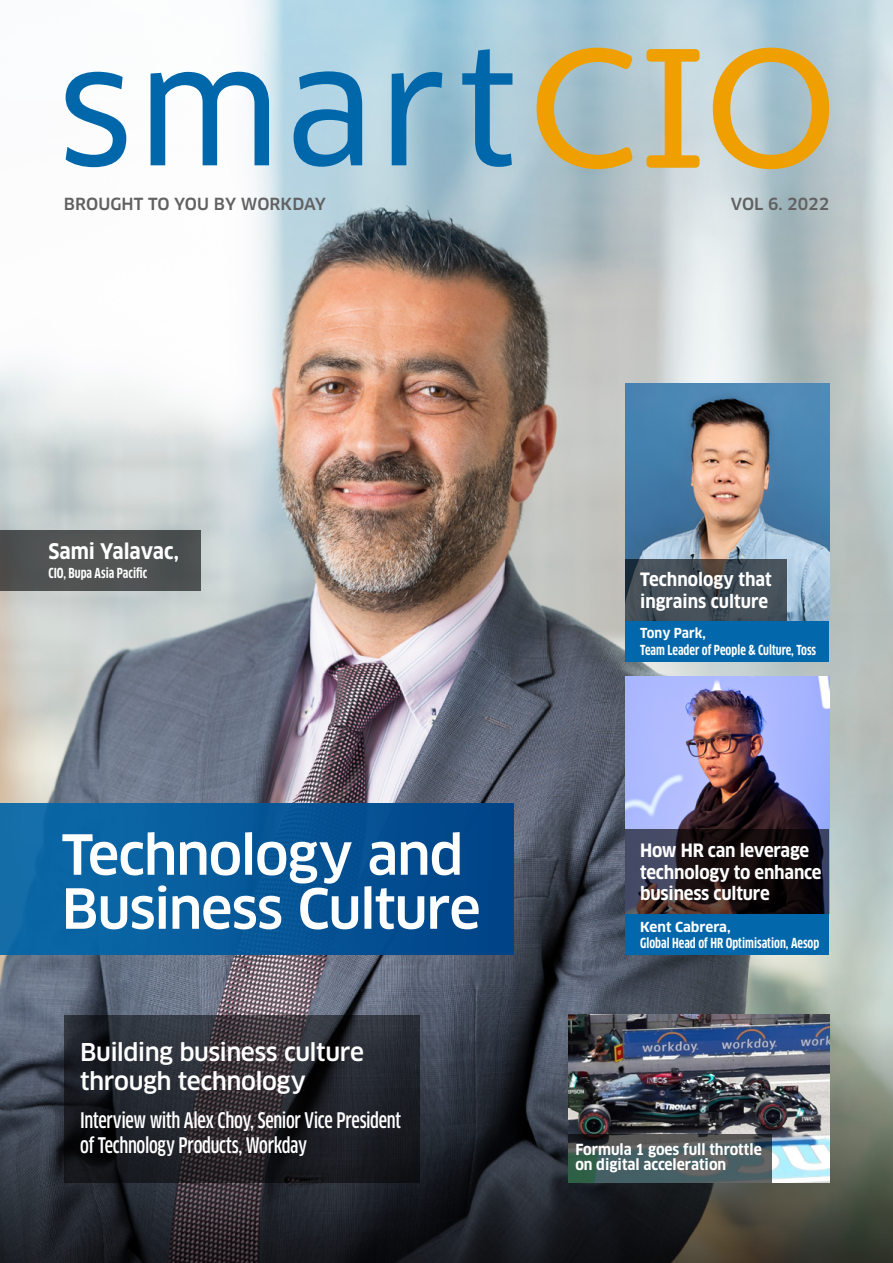
<style>
.page{position:relative;width:893px;height:1263px;background:#fff}
.page>*{position:absolute;margin:0;border:0;box-sizing:border-box;transform-origin:0 0}
.t1{font:154.5px "Clan Pro News";letter-spacing:.03em;color:#0067ab}
.t2{font:500 54px/54px "Clan Pro";letter-spacing:-.025em;color:#fff}
.t3{font:500 24px/28.8px "Clan Pro";letter-spacing:-.02em;color:#fff}
.t4{font:500 condensed 21px/25.2px "Clan OT";letter-spacing:-.015em;color:#fff}
.t5{font:700 21px "Clan Pro Narr";color:#fff}
.t6{font:700 18px/21.6px "Clan Pro Narr";letter-spacing:-.01em;color:#fff}
.t7{font:500 16.35px "Clan Pro";letter-spacing:.005em;color:#616162}
.t8{font:700 15px/15px "Clan Pro Narr";color:#fff}
.t9{font:700 condensed 13.5px "Clan Pro";color:#fff}
.t10{font:700 13.5px "Clan Pro";color:#fff}
.t11{font:700 13.5px "Clan Pro Narr";color:#fff}
</style>
<div class="page">
<img style="left:0;top:313px;width:893px;height:702px">
<svg style="left:248px;top:0;width:645px;height:313px;background:#b3c3c9"></svg>
<svg style="left:0;top:1015px;width:893px;height:248px;background:#33373a"></svg>
<div style="left:0;top:531px;width:200px;height:60px;background:#505352"></div>
<img style="left:568px;top:1015px;width:261px;height:168px">
<svg style="left:568px;top:1134px;width:204px;height:49px;background:#4a5a5b"></svg>
<img style="left:626px;top:383px;width:203px;height:238px">
<svg style="left:626px;top:559px;width:161px;height:62px;background:#434c55"></svg>
<div style="left:626px;top:621px;width:203px;height:40px;background:#0368ab"></div>
<div style="left:626px;top:914px;width:203px;height:41px;background:#0368ab"></div>
<img style="left:626px;top:676px;width:203px;height:153px">
<svg style="left:626px;top:829px;width:203px;height:85px;background:#221b22"></svg>
<svg style="left:64px;top:1015px;width:355px;height:168px;background:#24252b"></svg>
<svg style="left:537px;top:48px;width:95px;height:121px;background:#bcb489"></svg>
<svg style="left:646px;top:49px;width:54px;height:119px;background:#d5bb77"></svg>
<svg style="left:713px;top:48px;width:116px;height:121px;background:#c8b984"></svg>
<div style="left:0;top:803px;width:513px;height:152px;background:linear-gradient(to right,#0f6daa,#004387)"></div>
<h1 class="t1" style="left:57px;top:17px;width:462px">smart</h1>
<p class="t7" style="left:64px;top:194px;width:264px">BROUGHT TO YOU BY WORKDAY</p>
<p class="t7" style="left:731px;top:194px;width:100px">VOL 6. 2022</p>
<h3 class="t5" style="left:48px;top:539px;width:132px">Sami Yalavac,</h3>
<p class="t9" style="left:48px;top:565px;width:101px">CIO, Bupa Asia Pacific</p>
<h2 class="t2" style="left:62px;top:828px;width:421px">Technology and<br>Business Culture</h2>
<h3 class="t3" style="left:80px;top:1038px;width:285px">Building business culture through technology</h3>
<h3 class="t4" style="left:80px;top:1108px;width:322px">Interview with Alex Choy, Senior Vice President of Technology Products, Workday</h3>
<h3 class="t6" style="left:640px;top:569px;width:133px">Technology that ingrains culture</h3>
<p class="t11" style="left:640px;top:625px;width:67px">Tony Park,</p>
<p class="t9" style="left:640px;top:642px;width:177px">Team Leader of People &amp; Culture, Toss</p>
<h3 class="t6" style="left:640px;top:840px;width:183px">How HR can leverage technology to enhance business culture</h3>
<p class="t10" style="left:640px;top:919px;width:92px">Kent Cabrera,</p>
<p class="t9" style="left:640px;top:935px;width:181px">Global Head of HR Optimisation, Aesop</p>
<p class="t8" style="left:575px;top:1142px;width:188px">Formula 1 goes full throttle on digital acceleration</p>
</div>
